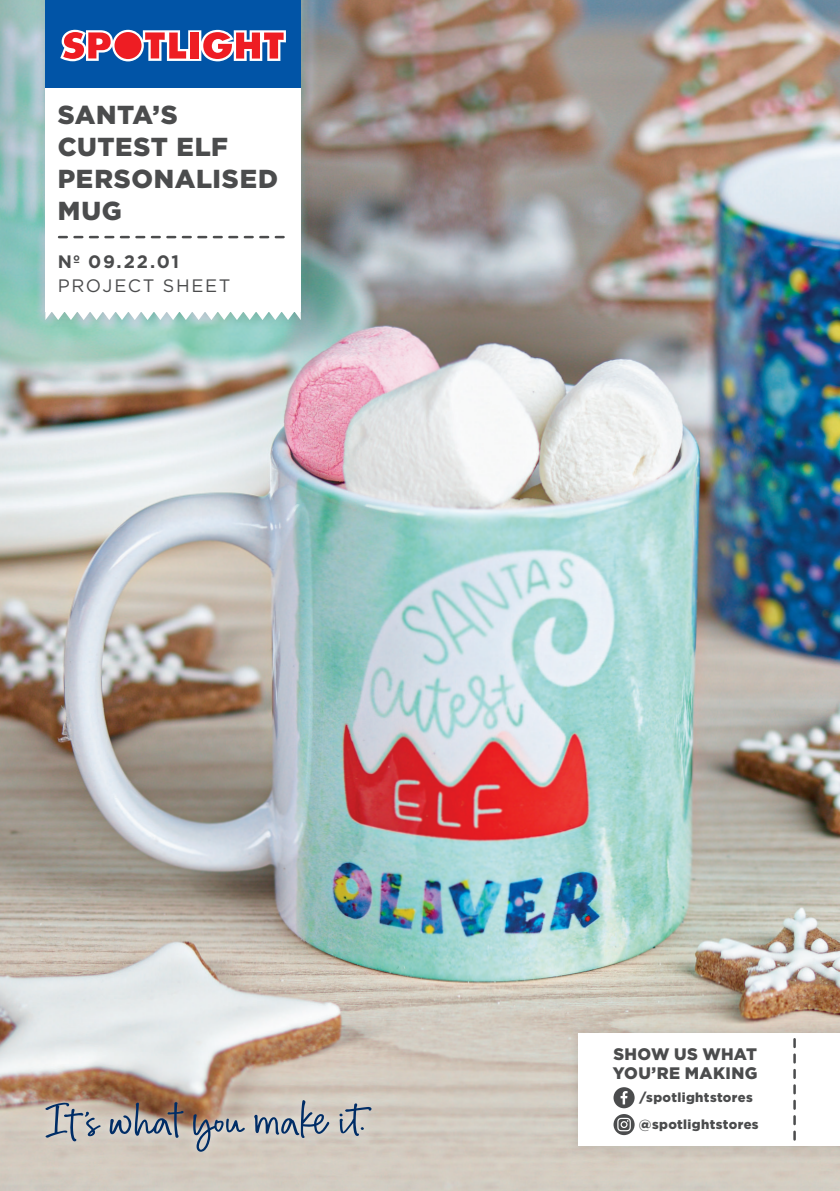
<style>
.page{position:relative;width:840px;height:1191px;background:#fff}
.page>*{position:absolute;margin:0;border:0;box-sizing:border-box;transform-origin:0 0}
.t1{font:900 26px/32px "Gotham";letter-spacing:.025em;color:#4b4c4d}
.t2{font:18px "Gotham";letter-spacing:.095em;color:#4b4c4d}
.t3{font:700 18px "Gotham";letter-spacing:.08em;color:#4b4c4d}
.t4{font:900 16.6px/19.4px "Gotham";letter-spacing:.02em;color:#4b4c4d}
.t5{font:900 13px/26.8px "Gotham";letter-spacing:.025em;color:#4b4c4d}
</style>
<div class="page">
<img style="left:0;top:0;width:839px;height:1191px">
<div style="left:566px;top:1022px;width:273px;height:137px;background:#231f20;opacity:.15"></div>
<div style="left:577px;top:1033px;width:262px;height:112px;background:#fff"></div>
<svg style="left:793px;top:1039px;width:2px;height:100px"></svg>
<div style="left:613px;top:1087px;width:21px;height:21px;background:#4b4c4d;border-radius:50%"></div>
<svg style="left:620px;top:1091px;width:7px;height:13px"></svg>
<svg style="left:613px;top:1114px;width:21px;height:21px"></svg>
<svg style="left:617px;top:1117px;width:13px;height:14px"></svg>
<div style="left:34px;top:1088px;width:349px;height:76px;background:#fff;opacity:.75"></div>
<svg style="left:193px;top:1114px;width:52px;height:37px"></svg>
<svg style="left:45px;top:1102px;width:56px;height:39px"></svg>
<svg style="left:109px;top:1102px;width:74px;height:35px"></svg>
<svg style="left:339px;top:1103px;width:32px;height:33px"></svg>
<svg style="left:254px;top:1100px;width:75px;height:38px"></svg>
<div style="left:34px;top:0;width:280px;height:331px;background:#231f20;opacity:.15"></div>
<div style="left:45px;top:0;width:255px;height:89px;background:#0154a6"></div>
<svg style="left:60px;top:30px;width:226px;height:31px"></svg>
<svg style="left:45px;top:312px;width:255px;height:8px"></svg>
<div style="left:45px;top:89px;width:255px;height:223px;background:#fff"></div>
<svg style="left:59px;top:236px;width:224px;height:2px"></svg>
<h1 class="t1" style="left:58px;top:99px;width:222px">SANTA’S<br>CUTEST ELF<br>PERSONALISED<br>MUG</h1>
<h2 class="t3" style="left:58px;top:250px;width:122px">Nº 09.22.01</h2>
<h2 class="t2" style="left:58px;top:274px;width:174px">PROJECT SHEET</h2>
<p class="t4" style="left:612px;top:1043px;width:146px">SHOW US WHAT<br>YOU’RE MAKING</p>
<p class="t5" style="left:638px;top:1084px;width:121px">/spotlightstores @spotlightstores</p>
</div>
